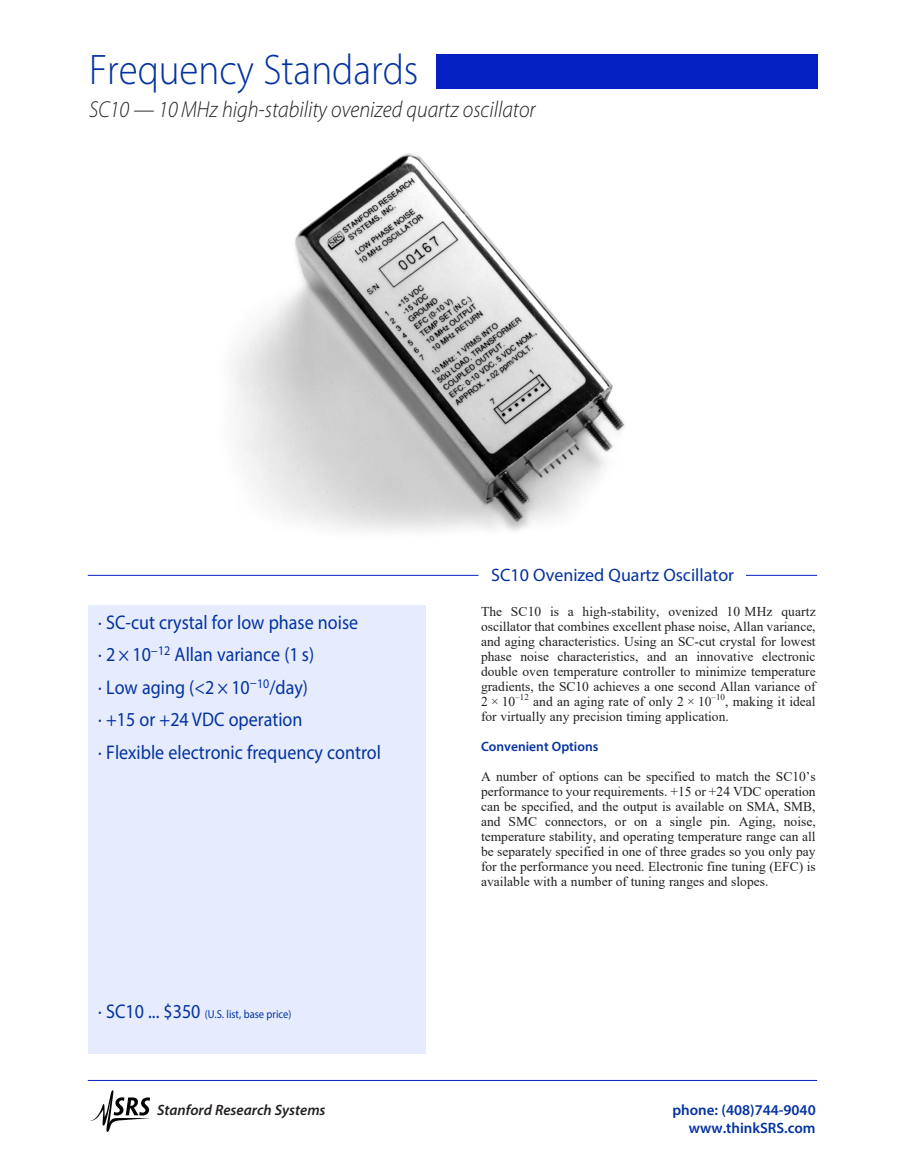
<style>
.page{position:relative;width:905px;height:1175px;background:#fff}
.page>*{position:absolute;margin:0;border:0;box-sizing:border-box;transform-origin:0 0}
.t1{font:300 42.9px "Myriad Pro";color:#0332a0;scale:.91 1}
.t2{font:italic 300 23.1px "Myriad Pro";color:#231f20;scale:.91 1}
.t3{font:19.8px "Myriad Pro";color:#0332a0;scale:.91 1}
.t4{font:18px "Myriad Pro";color:#0332a0}
.t5{font:600 15px/18px "Myriad Pro";color:#0332a0;text-align:right}
.t6{font:italic 600 15px "Myriad Pro";color:#231f20}
.t7{font:13.5px/15px "Times New Roman";color:#231f20;text-align:justify}
.t8{font:600 13.5px "Myriad Pro";color:#0332a0}
.t9{font:11.55px "Myriad Pro";color:#0332a0;scale:.91 1}
.s1{font-size:19.8px}
</style>
<div class="page">
<hr style="left:88px;top:1080px;width:729px;height:1px;background:#031fc2">
<svg style="left:90px;top:1090px;width:61px;height:41px"></svg>
<div style="left:88px;top:605px;width:337px;height:448px;background:#e6ecfd"></div>
<img style="left:229px;top:153px;width:396px;height:378px">
<hr style="left:88px;top:575px;width:390px;height:1px;background:#031fc2">
<hr style="left:746px;top:575px;width:71px;height:1px;background:#031fc2">
<div style="left:436px;top:54px;width:381px;height:35px;background:#041fc2"></div>
<p class="t1" style="left:89px;top:46px;width:363px">Frequency Standards</p>
<p class="t2" style="left:89px;top:97px;width:492px">SC10 — 10MHz high-stability ovenized quartz oscillator</p>
<p class="t3" style="left:98px;top:610px;width:287px">· SC-cut crystal for low phase noise</p>
<p class="t3" style="left:98px;top:642px;width:239px">· 2 × 10<sup>−12</sup> Allan variance (1 s)</p>
<p class="t3" style="left:98px;top:675px;width:232px">· Low aging (&lt;2 × 10<sup>−10</sup>/day)</p>
<p class="t3" style="left:98px;top:707px;width:226px">· +15 or +24 VDC operation</p>
<p class="t3" style="left:98px;top:740px;width:312px">· Flexible electronic frequency control</p>
<p class="t9" style="left:98px;top:1007px;width:214px"><span class="s1">· SC10 ... $350</span> (U.S. list, base price)</p>
<p class="t6" style="left:157px;top:1100px;width:170px">Stanford Research Systems</p>
<p class="t4" style="left:491px;top:564px;width:244px">SC10 Ovenized Quartz Oscillator</p>
<p class="t7" style="left:481px;top:603px;width:336px">The SC10 is a high-stability, ovenized 10 MHz quartz oscillator that combines excellent phase noise, Allan variance, and aging characteristics. Using an SC-cut crystal for lowest phase noise characteristics, and an innovative electronic double oven temperature controller to minimize temperature gradients, the SC10 achieves a one second Allan variance of 2 × 10<sup>–12</sup> and an aging rate of only 2 × 10<sup>–10</sup>, making it ideal for virtually any precision timing application.</p>
<p class="t8" style="left:481px;top:738px;width:119px">Convenient Options</p>
<p class="t7" style="left:481px;top:768px;width:336px">A number of options can be specified to match the SC10’s performance to your requirements. +15 or +24 VDC operation can be specified, and the output is available on SMA, SMB, and SMC connectors, or on a single pin. Aging, noise, temperature stability, and operating temperature range can all be separately specified in one of three grades so you only pay for the performance you need. Electronic fine tuning (EFC) is available with a number of tuning ranges and slopes.</p>
<p class="t5" style="left:672px;top:1100px;width:145px">phone: (408)744-9040 www.thinkSRS.com</p>
</div>
